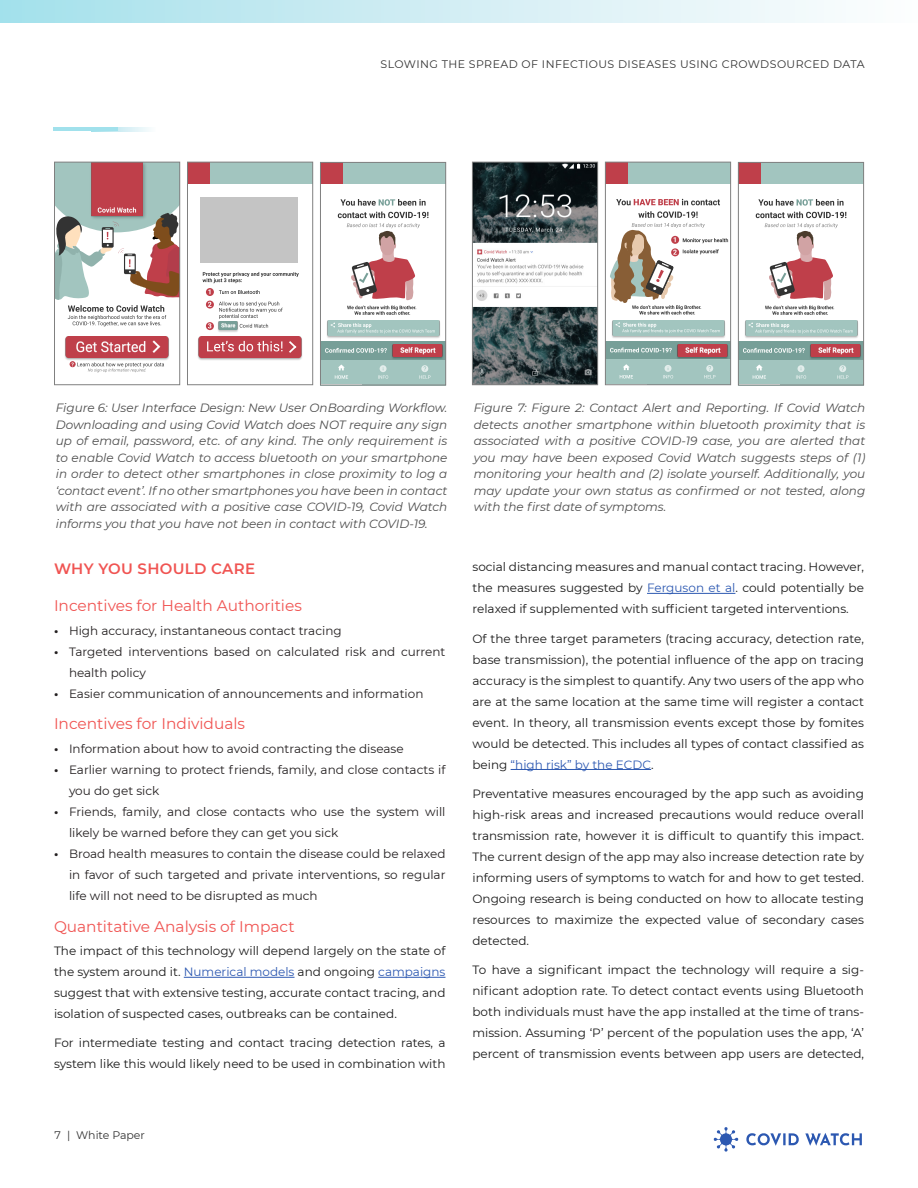
<style>
.page{position:relative;width:918px;height:1188px;background:#fff}
.page>*{position:absolute;margin:0;border:0;box-sizing:border-box;transform-origin:0 0}
.Header_2{font:15.3px "Montserrat";color:#f05452}
.Header_1{font:600 15px "Montserrat";letter-spacing:.02em;color:#f05452}
.t1{font:12px/21px "Montserrat";color:#1a1a1a;text-align:justify}
.t2{font:italic 12px/16.5px "Montserrat";color:#4d4d4d;text-align:justify}
.t3{font:12px/21px "Montserrat";color:#231f20}
.t4{font:10.95px "Montserrat";letter-spacing:.04em;color:#333}
.t5{font:10.95px "Montserrat";color:#333}
.s1{font-weight:700}
.s2{color:#2c58b1}
</style>
<div class="page">
<svg style="left:714px;top:1127px;width:148px;height:25px"></svg>
<svg style="left:118px;top:127px;width:31px;height:4px"></svg>
<hr style="left:54px;top:127px;width:64px;height:4px;background:#a1e1ec">
<hr style="left:184px;top:977px;width:111px;height:1px;background:#2c58b1">
<hr style="left:378px;top:977px;width:68px;height:1px;background:#2c58b1">
<hr style="left:647px;top:593px;width:88px;height:1px;background:#2c58b1">
<hr style="left:511px;top:769px;width:140px;height:1px;background:#2c58b1">
<div style="left:0;top:0;width:918px;height:22px;background:linear-gradient(to right,#a6e0eb,#fefdfe)"></div>
<img style="left:65px;top:337px;width:104px;height:23px">
<svg style="left:56px;top:164px;width:122px;height:162px"></svg>
<svg style="left:70px;top:361px;width:94px;height:11px"></svg>
<div style="left:54px;top:162px;width:126px;height:223px;border:1px solid #808080"></div>
<img style="left:198px;top:336px;width:104px;height:24px">
<svg style="left:207px;top:339px;width:91px;height:16px"></svg>
<div style="left:201px;top:197px;width:97px;height:66px;background:#c4c4c4"></div>
<svg style="left:206px;top:288px;width:8px;height:8px"></svg>
<svg style="left:206px;top:301px;width:8px;height:8px"></svg>
<svg style="left:208px;top:302px;width:3px;height:5px"></svg>
<svg style="left:219px;top:302px;width:64px;height:26px"></svg>
<svg style="left:206px;top:322px;width:8px;height:8px"></svg>
<svg style="left:208px;top:323px;width:3px;height:5px"></svg>
<img style="left:218px;top:322px;width:20px;height:10px">
<svg style="left:203px;top:272px;width:96px;height:11px"></svg>
<div style="left:187px;top:162px;width:126px;height:21px;background:#a2c5bf"></div>
<div style="left:187px;top:162px;width:23px;height:21px;background:#bf3f4a"></div>
<svg style="left:219px;top:290px;width:41px;height:4px"></svg>
<div style="left:187px;top:162px;width:126px;height:223px;border:1px solid #808080"></div>
<img style="left:327px;top:321px;width:113px;height:17px">
<svg style="left:331px;top:323px;width:104px;height:10px"></svg>
<svg style="left:347px;top:306px;width:69px;height:9px"></svg>
<svg style="left:338px;top:199px;width:91px;height:101px"></svg>
<div style="left:320px;top:342px;width:126px;height:18px;background:#779f98"></div>
<img style="left:392px;top:345px;width:51px;height:14px">
<svg style="left:325px;top:348px;width:62px;height:5px"></svg>
<div style="left:320px;top:360px;width:126px;height:25px;background:#a2c5bf"></div>
<svg style="left:335px;top:365px;width:13px;height:14px"></svg>
<svg style="left:378px;top:365px;width:10px;height:14px"></svg>
<svg style="left:419px;top:365px;width:12px;height:14px"></svg>
<div style="left:320px;top:162px;width:126px;height:22px;background:#a2c5bf"></div>
<div style="left:320px;top:162px;width:23px;height:22px;background:#bf3f4a"></div>
<div style="left:320px;top:162px;width:126px;height:223px;border:1px solid #808080"></div>
<img style="left:474px;top:164px;width:122px;height:219px">
<div style="left:472px;top:162px;width:126px;height:223px;border:1px solid #808080"></div>
<img style="left:612px;top:320px;width:113px;height:18px">
<svg style="left:616px;top:322px;width:104px;height:11px"></svg>
<svg style="left:610px;top:199px;width:118px;height:116px"></svg>
<div style="left:605px;top:342px;width:126px;height:18px;background:#779f98"></div>
<img style="left:676px;top:344px;width:53px;height:16px">
<svg style="left:610px;top:348px;width:62px;height:4px"></svg>
<div style="left:605px;top:360px;width:126px;height:25px;background:#a2c5bf"></div>
<svg style="left:620px;top:364px;width:13px;height:15px"></svg>
<svg style="left:663px;top:365px;width:10px;height:14px"></svg>
<svg style="left:704px;top:365px;width:12px;height:13px"></svg>
<div style="left:605px;top:162px;width:126px;height:21px;background:#a2c5bf"></div>
<div style="left:605px;top:162px;width:23px;height:21px;background:#bf3f4a"></div>
<div style="left:605px;top:162px;width:126px;height:223px;border:1px solid #808080"></div>
<img style="left:745px;top:321px;width:113px;height:17px">
<svg style="left:749px;top:323px;width:104px;height:10px"></svg>
<svg style="left:765px;top:306px;width:69px;height:9px"></svg>
<svg style="left:756px;top:199px;width:90px;height:101px"></svg>
<div style="left:738px;top:342px;width:126px;height:18px;background:#779f98"></div>
<img style="left:810px;top:345px;width:51px;height:14px">
<svg style="left:743px;top:348px;width:62px;height:5px"></svg>
<div style="left:738px;top:360px;width:126px;height:25px;background:#a2c5bf"></div>
<svg style="left:753px;top:365px;width:13px;height:14px"></svg>
<svg style="left:796px;top:365px;width:10px;height:14px"></svg>
<svg style="left:837px;top:365px;width:12px;height:14px"></svg>
<div style="left:738px;top:162px;width:126px;height:22px;background:#a2c5bf"></div>
<div style="left:738px;top:162px;width:23px;height:22px;background:#bf3f4a"></div>
<div style="left:738px;top:162px;width:126px;height:223px;border:1px solid #808080"></div>
<p class="t4" style="left:381px;top:57px;width:485px">SLOWING THE SPREAD OF INFECTIOUS DISEASES USING CROWDSOURCED DATA</p>
<p class="t2" style="left:56px;top:399px;width:393px">Figure 6: User Interface Design: New User OnBoarding Workflow.<br>Downloading and using Covid Watch does NOT require any sign up of email, password, etc. of any kind. The only requirement is to enable Covid Watch to access bluetooth on your smartphone in order to detect other smartphones in close proximity to log a ‘contact event’. If no other smartphones you have been in contact with are associated with a positive case COVID-19, Covid Watch informs you that you have not been in contact with COVID-19.</p>
<p class="t2" style="left:474px;top:399px;width:393px">Figure 7: Figure 2: Contact Alert and Reporting. If Covid Watch detects another smartphone within bluetooth proximity that is associated with a positive COVID-19 case, you are alerted that you may have been exposed Covid Watch suggests steps of (1) monitoring your health and (2) isolate yourself. Additionally, you may update your own status as confirmed or not tested, along with the first date of symptoms.</p>
<p class="Header_1" style="left:54px;top:558px;width:203px">WHY YOU SHOULD CARE</p>
<p class="Header_2" style="left:54px;top:595px;width:249px">Incentives for Health Authorities</p>
<p class="t3" style="left:54px;top:620px;width:289px"><span class="s1">•</span> High accuracy, instantaneous contact tracing</p>
<p class="t3" style="left:69px;top:641px;width:378px;text-indent:-15px"><span class="s1">•</span> Targeted interventions based on calculated risk and current health policy</p>
<p class="t3" style="left:54px;top:683px;width:371px"><span class="s1">•</span> Easier communication of announcements and information</p>
<p class="Header_2" style="left:54px;top:714px;width:193px">Incentives for Individuals</p>
<p class="t3" style="left:54px;top:738px;width:351px"><span class="s1">•</span> Information about how to avoid contracting the disease</p>
<p class="t3" style="left:69px;top:759px;width:378px;text-indent:-15px"><span class="s1">•</span> Earlier warning to protect friends, family, and close contacts if you do get sick</p>
<p class="t3" style="left:69px;top:801px;width:378px;text-indent:-15px"><span class="s1">•</span> Friends, family, and close contacts who use the system will likely be warned before they can get you sick</p>
<p class="t3" style="left:69px;top:843px;width:378px;text-align:justify;text-indent:-15px"><span class="s1">•</span> Broad health measures to contain the disease could be relaxed in favor of such targeted and private interventions, so regular life will not need to be disrupted as much</p>
<p class="Header_2" style="left:54px;top:916px;width:242px">Quantitative Analysis of Impact</p>
<p class="t1" style="left:54px;top:940px;width:393px">The impact of this technology will depend largely on the state of the system around it. <span class="s2">Numerical models</span> and ongoing <span class="s2">campaigns </span>suggest that with extensive testing, accurate contact tracing, and isolation of suspected cases, outbreaks can be contained.</p>
<p class="t1" style="left:54px;top:1032px;width:393px">For intermediate testing and contact tracing detection rates, a system like this would likely need to be used in combination with</p>
<p class="t5" style="left:55px;top:1128px;width:92px">7 | White Paper</p>
<p class="t1" style="left:472px;top:556px;width:393px">social distancing measures and manual contact tracing. However, the measures suggested by <span class="s2">Ferguson et al</span>. could potentially be relaxed if supplemented with sufficient targeted interventions.</p>
<p class="t1" style="left:472px;top:627px;width:393px">Of the three target parameters (tracing accuracy, detection rate, base transmission), the potential influence of the app on tracing accuracy is the simplest to quantify. Any two users of the app who are at the same location at the same time will register a contact event. In theory, all transmission events except those by fomites would be detected. This includes all types of contact classified as being <span class="s2">“high risk” by the ECDC</span>.</p>
<p class="t1" style="left:472px;top:782px;width:393px">Preventative measures encouraged by the app such as avoiding high-risk areas and increased precautions would reduce overall transmission rate, however it is difficult to quantify this impact.<br>The current design of the app may also increase detection rate by informing users of symptoms to watch for and how to get tested.<br>Ongoing research is being conducted on how to allocate testing resources to maximize the expected value of secondary cases detected.</p>
<p class="t1" style="left:472px;top:959px;width:393px">To have a significant impact the technology will require a sig&shy;nificant adoption rate. To detect contact events using Bluetooth both individuals must have the app installed at the time of trans&shy;mission. Assuming ‘P’ percent of the population uses the app, ‘A’ percent of transmission events between app users are detected,</p>
</div>
